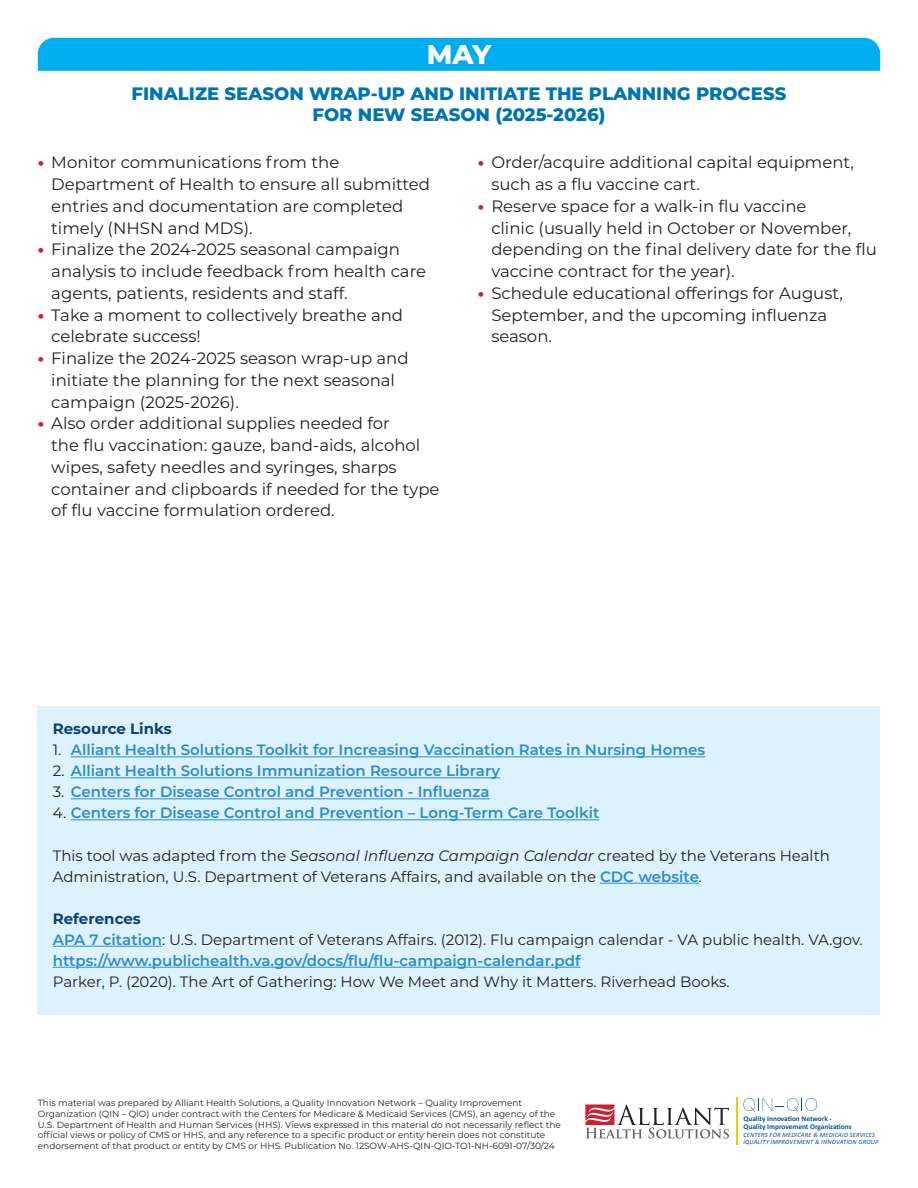
<style>
.page{position:relative;width:918px;height:1188px;background:#fff}
.page>*{position:absolute;margin:0;border:0;box-sizing:border-box;transform-origin:0 0}
.t1{font:800 27px "Montserrat";color:#fff}
.t2{font:800 18px/21.6px "Montserrat";color:#0074b3;text-align:center}
.t3{font:16.5px/21.8px "Montserrat";color:#231f20}
.t4{font:15px/21px "Montserrat";color:#231f20}
.t5{font:600 15px "Montserrat";color:#2f8cc9}
.t6{font:700 15px "Montserrat";color:#0e4174}
.t7{font:9px/10.8px "Montserrat";color:#231f20}
.t8{font:700 7.35px "Calibri";color:#00549c}
.t9{font:italic 6.45px "Calibri";letter-spacing:.025em;color:#00549c}
.s1{font-weight:800;color:#cf202f}
.s2{font-weight:400;color:#231f20}
.s3{font-style:italic}
.s4{font-weight:600;color:#2f8cc9}
</style>
<div class="page">
<div style="left:38px;top:706px;width:842px;height:309px;background:#dcf2fc"></div>
<svg style="left:743px;top:1098px;width:74px;height:14px"></svg>
<hr style="left:737px;top:1097px;width:1px;height:48px;background:#f2cc00">
<svg style="left:585px;top:1104px;width:144px;height:35px"></svg>
<hr style="left:600px;top:883px;width:99px;height:1px;background:#2f8cc9">
<hr style="left:53px;top:946px;width:109px;height:1px;background:#2f8cc9">
<hr style="left:53px;top:967px;width:528px;height:1px;background:#2f8cc9">
<hr style="left:71px;top:756px;width:634px;height:1px;background:#2f8cc9">
<hr style="left:71px;top:777px;width:429px;height:1px;background:#2f8cc9">
<hr style="left:71px;top:798px;width:419px;height:1px;background:#2f8cc9">
<hr style="left:71px;top:819px;width:528px;height:1px;background:#2f8cc9">
<div style="left:38px;top:38px;width:842px;height:33px;background:#00aeef"></div>
<p class="t1" style="left:427px;top:35px;width:66px">MAY</p>
<p class="t2" style="left:132px;top:81px;width:656px">FINALIZE SEASON WRAP-UP AND INITIATE THE PLANNING PROCESS<br>FOR NEW SEASON (2025-2026)</p>
<p class="t3" style="left:51px;top:151px;width:380px;text-indent:-14px"><span class="s1">•</span> Monitor communications from the Department of Health to ensure all submitted entries and documentation are completed timely (NHSN and MDS).</p>
<p class="t3" style="left:51px;top:238px;width:376px;text-indent:-14px"><span class="s1">•</span> Finalize the 2024-2025 seasonal campaign analysis to include feedback from health care agents, patients, residents and staff.</p>
<p class="t3" style="left:51px;top:303px;width:353px;text-indent:-14px"><span class="s1">•</span> Take a moment to collectively breathe and celebrate success!</p>
<p class="t3" style="left:51px;top:347px;width:359px;text-indent:-14px"><span class="s1">•</span> Finalize the 2024-2025 season wrap-up and initiate the planning for the next seasonal campaign (2025-2026).</p>
<p class="t3" style="left:51px;top:412px;width:390px;text-indent:-14px"><span class="s1">•</span> Also order additional supplies needed for<br>the flu vaccination: gauze, band-aids, alcohol wipes, safety needles and syringes, sharps container and clipboards if needed for the type of flu vaccine formulation ordered.</p>
<p class="t3" style="left:491px;top:151px;width:364px;text-indent:-14px"><span class="s1">•</span> Order/acquire additional capital equipment, such as a flu vaccine cart.</p>
<p class="t3" style="left:491px;top:194px;width:387px;text-indent:-14px"><span class="s1">•</span> Reserve space for a walk-in flu vaccine<br>clinic (usually held in October or November, depending on the final delivery date for the flu vaccine contract for the year).</p>
<p class="t3" style="left:491px;top:281px;width:353px;text-indent:-14px"><span class="s1">•</span> Schedule educational offerings for August,<br>September, and the upcoming influenza season.</p>
<p class="t6" style="left:53px;top:718px;width:120px">Resource Links</p>
<p class="t5" style="left:53px;top:739px;width:654px"><span class="s2">1.</span> Alliant Health Solutions Toolkit for Increasing Vaccination Rates in Nursing Homes</p>
<p class="t5" style="left:53px;top:760px;width:449px"><span class="s2">2.</span> Alliant Health Solutions Immunization Resource Library</p>
<p class="t5" style="left:53px;top:781px;width:438px"><span class="s2">3.</span> Centers for Disease Control and Prevention - Influenza</p>
<p class="t5" style="left:53px;top:802px;width:548px"><span class="s2">4.</span> Centers for Disease Control and Prevention – Long-Term Care Toolkit</p>
<p class="t4" style="left:53px;top:844px;width:779px">This tool was adapted from the <span class="s3">Seasonal Influenza Campaign Calendar</span> created by the Veterans Health<br>Administration, U.S. Department of Veterans Affairs, and available on the <span class="s4">CDC website</span><span class="s3">.</span></p>
<p class="t6" style="left:53px;top:908px;width:90px">References</p>
<p class="t4" style="left:53px;top:928px;width:812px"><span class="s4">APA 7 citation</span>: U.S. Department of Veterans Affairs. (2012). Flu campaign calendar - VA public health. VA.gov. <span class="s4">https://www.publichealth.va.gov/docs/flu/flu-campaign-calendar.pdf</span></p>
<p class="t4" style="left:53px;top:970px;width:678px">Parker, P. (2020). The Art of Gathering: How We Meet and Why it Matters. Riverhead Books.</p>
<p class="t7" style="left:38px;top:1097px;width:525px">This material was prepared by Alliant Health Solutions, a Quality Innovation Network – Quality Improvement Organization (QIN – QIO) under contract with the Centers for Medicare &amp; Medicaid Services (CMS), an agency of the U.S. Department of Health and Human Services (HHS). Views expressed in this material do not necessarily reflect the official views or policy of CMS or HHS, and any reference to a specific product or entity herein does not constitute endorsement of that product or entity by CMS or HHS. Publication No. 12SOW-AHS-QIN-QIO-TO1-NH-6091-07/30/24</p>
<p class="t8" style="left:743px;top:1113px;width:90px">Quality Innovation Network -</p>
<p class="t8" style="left:743px;top:1121px;width:110px">Quality Improvement Organizations</p>
<p class="t9" style="left:743px;top:1130px;width:133px">CENTERS FOR MEDICARE &amp; MEDICAID SERVICES</p>
<p class="t9" style="left:743px;top:1138px;width:137px">iQUALITY IMPROVEMENT &amp; INNOVATION GROUP</p>
</div>
